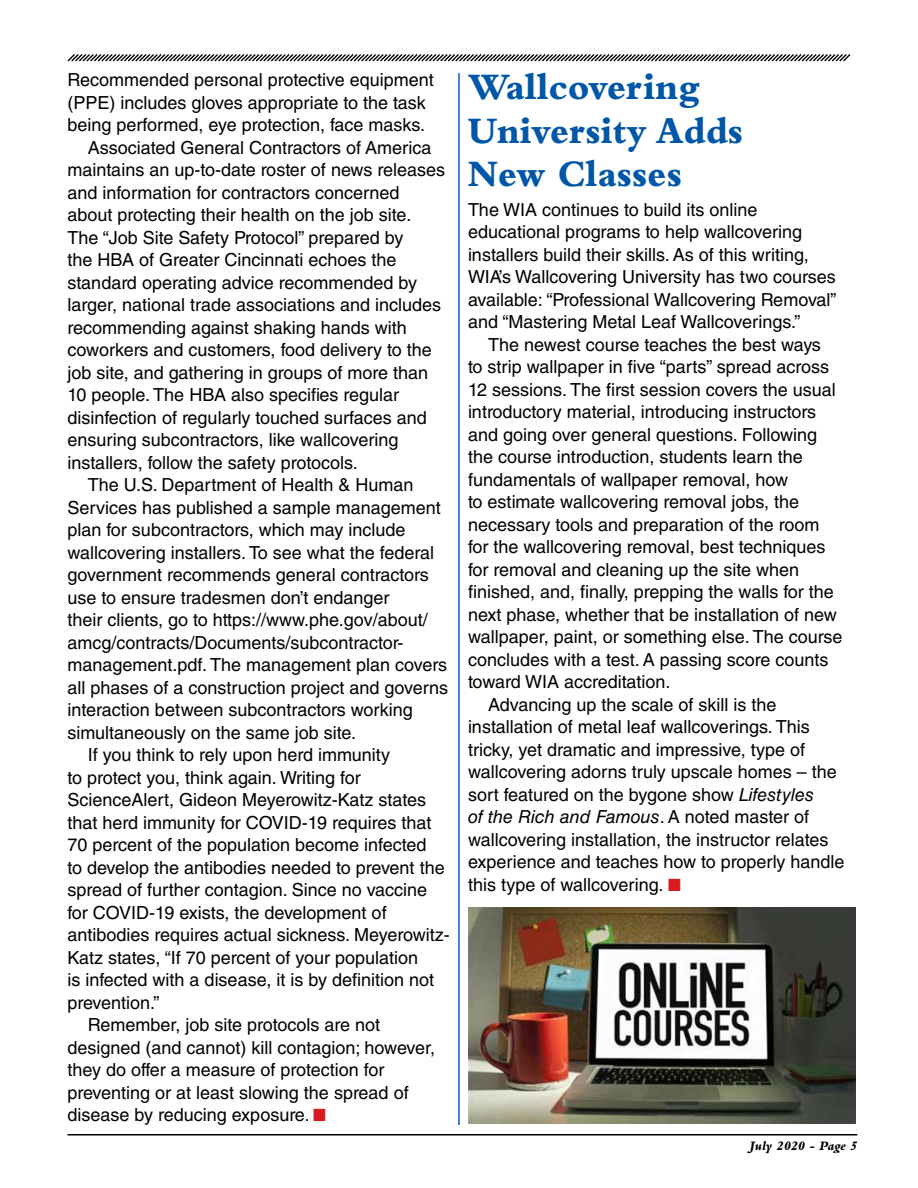
<style>
.page{position:relative;width:918px;height:1188px;background:#fff}
.page>*{position:absolute;margin:0;border:0;box-sizing:border-box;transform-origin:0 0}
.t1{font:800 39px/43.5px "Bembo Std";color:#0057a7;scale:.94 1}
.t2{font:18px/22.5px "Helvetica LT Std";color:#000}
.t3{font:italic 18px "Helvetica LT Std";color:#000}
.t4{font:italic 800 13.5px "Bembo Std";letter-spacing:-.015em;color:#000}
.s1{font-size:17.7px}
.s2{color:#d71920}
.s3{font-style:italic}
.s4{font-style:normal}
</style>
<div class="page">
<svg style="left:67px;top:54px;width:784px;height:8px"></svg>
<hr style="left:68px;top:1134px;width:789px;height:2px;background:#000">
<img style="left:468px;top:908px;width:387px;height:216px">
<hr style="left:458px;top:73px;width:2px;height:1052px;background:#15c">
<p class="t2" style="left:68px;top:68px;width:368px">Recommended personal protective equipment</p>
<p class="t2" style="left:68px;top:91px;width:360px">(PPE) includes gloves appropriate to the task</p>
<p class="t2" style="left:68px;top:113px;width:359px">being performed, eye protection, face masks.</p>
<p class="t2" style="left:88px;top:136px;width:345px">Associated General Contractors of America</p>
<p class="t2" style="left:68px;top:158px;width:379px">maintains an up-to-date roster of news releases</p>
<p class="t2" style="left:68px;top:181px;width:334px">and information for contractors concerned</p>
<p class="t2" style="left:68px;top:203px;width:345px">about protecting their health on the job site.</p>
<p class="t2" style="left:68px;top:226px;width:338px">The “Job Site Safety Protocol” prepared by</p>
<p class="t2" style="left:68px;top:248px;width:331px">the HBA of Greater Cincinnati echoes the</p>
<p class="t2" style="left:68px;top:271px;width:351px">standard operating advice recommended by</p>
<p class="t2" style="left:68px;top:293px;width:375px">larger, national trade associations and includes</p>
<p class="t2" style="left:68px;top:316px;width:341px">recommending against shaking hands with</p>
<p class="t2" style="left:68px;top:338px;width:366px">coworkers and customers, food delivery to the</p>
<p class="t2" style="left:68px;top:361px;width:362px">job site, and gathering in groups of more than</p>
<p class="t2" style="left:68px;top:383px;width:333px">10 people. The HBA also specifies regular</p>
<p class="t2" style="left:68px;top:406px;width:361px">disinfection of regularly touched surfaces and</p>
<p class="t2" style="left:68px;top:428px;width:333px">ensuring subcontractors, like wallcovering</p>
<p class="t2" style="left:68px;top:451px;width:292px">installers, follow the safety protocols.</p>
<p class="t2" style="left:88px;top:473px;width:327px">The U.S. Department of Health &amp; Human</p>
<p class="t2" style="left:68px;top:496px;width:375px">Services has published a sample management</p>
<p class="t2" style="left:68px;top:518px;width:339px">plan for subcontractors, which may include</p>
<p class="t2" style="left:68px;top:541px;width:368px">wallcovering installers. To see what the federal</p>
<p class="t2" style="left:68px;top:563px;width:363px">government recommends general contractors</p>
<p class="t2" style="left:68px;top:586px;width:323px">use to ensure tradesmen don’t endanger</p>
<p class="t2" style="left:68px;top:608px;width:362px">their clients, go to https://www.phe.gov/about/</p>
<p class="t2" style="left:68px;top:631px;width:338px">amcg/contracts/Documents/subcontractor-</p>
<p class="t2" style="left:68px;top:653px;width:381px">management.pdf. The management plan covers</p>
<p class="t2" style="left:68px;top:676px;width:382px">all phases of a construction project and governs</p>
<p class="t2" style="left:68px;top:698px;width:347px">interaction between subcontractors working</p>
<p class="t2" style="left:68px;top:721px;width:290px">simultaneously on the same job site.</p>
<p class="t2" style="left:88px;top:743px;width:304px">If you think to rely upon herd immunity</p>
<p class="t2" style="left:68px;top:766px;width:295px">to protect you, think again. Writing for</p>
<p class="t2" style="left:68px;top:788px;width:360px">ScienceAlert, Gideon Meyerowitz-Katz states</p>
<p class="t2" style="left:68px;top:811px;width:366px">that herd immunity for COVID-19 requires that</p>
<p class="t2" style="left:68px;top:833px;width:360px">70 percent of the population become infected</p>
<p class="t2" style="left:68px;top:856px;width:379px">to develop the antibodies needed to prevent the</p>
<p class="t2" style="left:68px;top:878px;width:361px">spread of further contagion. Since no vaccine</p>
<p class="t2" style="left:68px;top:901px;width:321px">for COVID-19 exists, the development of</p>
<p class="t2" style="left:68px;top:923px;width:384px">antibodies requires actual sickness. Meyerowitz-</p>
<p class="t2" style="left:68px;top:946px;width:352px">Katz states, “If 70 percent of your population</p>
<p class="t2" style="left:68px;top:968px;width:368px">is infected with a disease, it is by definition not</p>
<p class="t2" style="left:68px;top:991px;width:93px">prevention.”</p>
<p class="t2" style="left:88px;top:1013px;width:294px">Remember, job site protocols are not</p>
<p class="t2" style="left:68px;top:1036px;width:369px">designed (and cannot) kill contagion; however,</p>
<p class="t2" style="left:68px;top:1058px;width:318px">they do offer a measure of protection for</p>
<p class="t2" style="left:68px;top:1081px;width:343px">preventing or at least slowing the spread of</p>
<p class="t2" style="left:68px;top:1103px;width:260px">disease by reducing exposure<span class="s1">.</span> <span class="s2">■</span></p>
<h1 class="t1" style="left:468px;top:65px;width:294px">Wallcovering<br>University Adds<br>New Classes</h1>
<p class="t2" style="left:468px;top:198px;width:370px">The WIA continues to build its online educational programs to help wallcovering installers build their skills. As of this writing, WIA’s Wallcovering University has two courses available: “Professional Wallcovering Removal” and “Mastering Metal Leaf Wallcoverings.”</p>
<p class="t2" style="left:488px;top:333px;width:334px">The newest course teaches the best ways</p>
<p class="t2" style="left:468px;top:355px;width:363px">to strip wallpaper in five “parts” spread across</p>
<p class="t2" style="left:468px;top:378px;width:369px">12 sessions. The first session covers the usual</p>
<p class="t2" style="left:468px;top:400px;width:350px">introductory material, introducing instructors</p>
<p class="t2" style="left:468px;top:423px;width:351px">and going over general questions. Following</p>
<p class="t2" style="left:468px;top:445px;width:336px">the course introduction, students learn the</p>
<p class="t2" style="left:468px;top:468px;width:322px">fundamentals of wallpaper removal, how</p>
<p class="t2" style="left:468px;top:490px;width:333px">to estimate wallcovering removal jobs, the</p>
<p class="t2" style="left:468px;top:513px;width:353px">necessary tools and preparation of the room</p>
<p class="t2" style="left:468px;top:535px;width:359px">for the wallcovering removal, best techniques</p>
<p class="t2" style="left:468px;top:558px;width:333px">for removal and cleaning up the site when</p>
<p class="t2" style="left:468px;top:580px;width:367px">finished, and, finally, prepping the walls for the</p>
<p class="t2" style="left:468px;top:603px;width:370px">next phase, whether that be installation of new</p>
<p class="t2" style="left:468px;top:625px;width:376px">wallpaper, paint, or something else. The course</p>
<p class="t2" style="left:468px;top:648px;width:362px">concludes with a test. A passing score counts</p>
<p class="t2" style="left:468px;top:670px;width:204px">toward WIA accreditation.</p>
<p class="t2" style="left:488px;top:693px;width:290px">Advancing up the scale of skill is the</p>
<p class="t2" style="left:468px;top:715px;width:343px">installation of metal leaf wallcoverings. This</p>
<p class="t2" style="left:468px;top:738px;width:339px">tricky, yet dramatic and impressive, type of</p>
<p class="t2" style="left:468px;top:760px;width:370px">wallcovering adorns truly upscale homes – the</p>
<p class="t2" style="left:468px;top:783px;width:348px">sort featured on the bygone show <span class="s3">Lifestyles</span></p>
<p class="t3" style="left:468px;top:806px;width:343px">of the Rich and Famous<span class="s4">. A noted master of</span></p>
<p class="t2" style="left:468px;top:828px;width:362px">wallcovering installation, the instructor relates</p>
<p class="t2" style="left:468px;top:850px;width:378px">experience and teaches how to properly handle</p>
<p class="t2" style="left:468px;top:873px;width:214px">this type of wallcovering. <span class="s2">■</span></p>
<p class="t4" style="left:750px;top:1138px;width:109px">July 2020 - Page 5</p>
</div>
